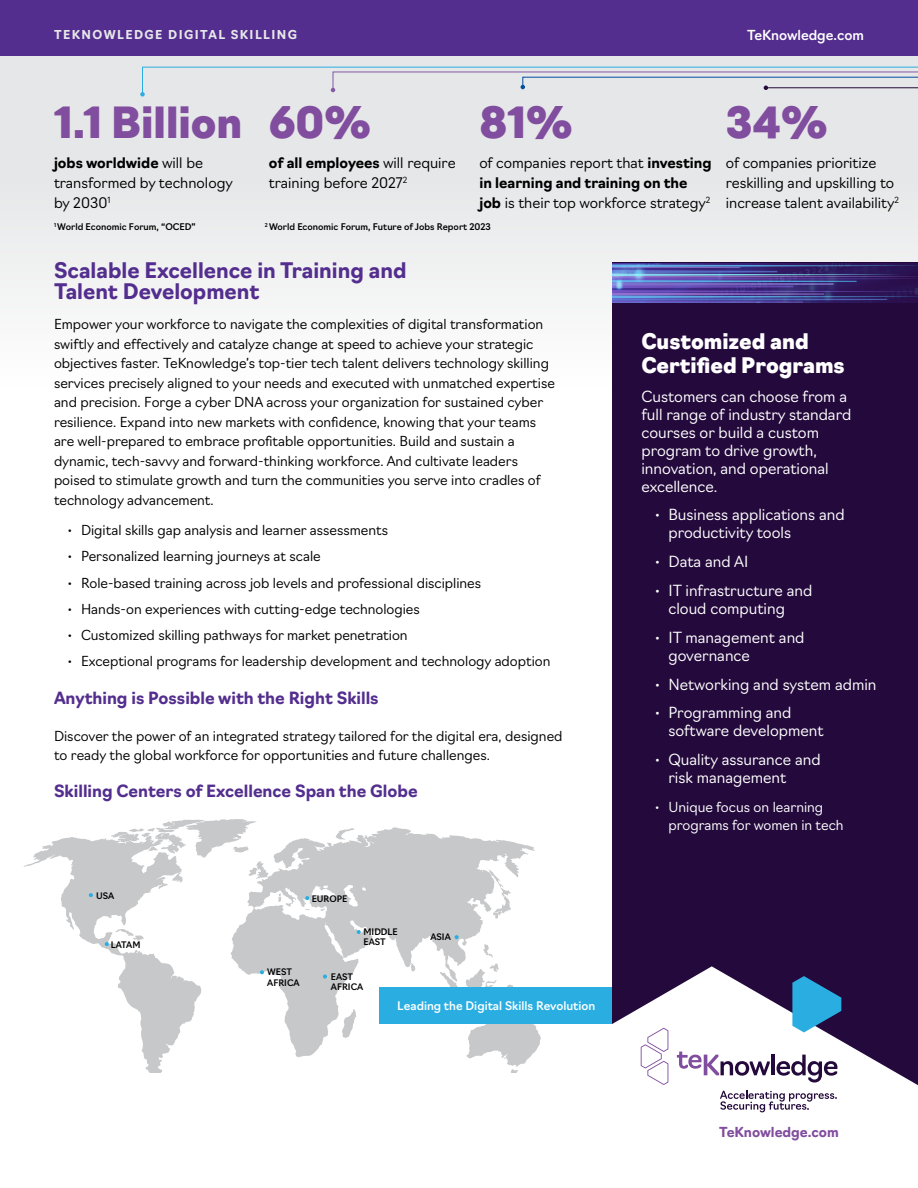
<style>
.page{position:relative;width:918px;height:1188px;background:#fff}
.page>*{position:absolute;margin:0;border:0;box-sizing:border-box;transform-origin:0 0}
.t1{font:900 42px "Navigo";color:#814d9e}
.t2{font:700 21px/21px "Navigo";color:#532e8e}
.t3{font:900 21px/24px "Navigo";color:#fff}
.t4{font:700 16.5px "Navigo";color:#532e8e}
.t5{font:300 15px/18px "Navigo";color:#fff}
.t6{font:300 14.25px/19.8px "Navigo";color:#000}
.t7{font:300 13.5px/19.5px "Navigo";color:#000}
.t8{font:300 13.5px/18px "Navigo";color:#fff}
.t9{font:500 13.5px "Navigo";color:#fff}
.t10{font:700 13.5px "Navigo";color:#814d9e}
.t11{font:700 12px "Navigo";letter-spacing:.12em;color:#e6e7e8}
.t12{font:500 11.7px "Navigo";color:#fff}
.t13{font:500 9px "Navigo";color:#000}
.t14{font:500 8.85px/10.5px "Navigo";color:#000}
.s1{font-weight:700}
</style>
<div class="page">
<div style="left:0;top:56px;width:918px;height:332px;background:linear-gradient(to bottom,#e0e1e3,#fbfbfb)"></div>
<img style="left:612px;top:263px;width:306px;height:40px">
<div style="left:612px;top:303px;width:306px;height:885px;background:#24093c"></div>
<div style="left:0;top:0;width:918px;height:56px;background:#532e8e"></div>
<svg style="left:140px;top:66px;width:778px;height:31px;background:#d7dde3"></svg>
<svg style="left:612px;top:966px;width:306px;height:222px;fill:#fff"></svg>
<svg style="left:641px;top:1028px;width:27px;height:57px;background:#f1ebf4"></svg>
<svg style="left:677px;top:1052px;width:93px;height:24px;background:#c6b9cf"></svg>
<hr style="left:771px;top:1055px;width:4px;height:20px;background:#24093c">
<svg style="left:777px;top:1055px;width:60px;height:28px"></svg>
<svg style="left:720px;top:1091px;width:117px;height:21px;background:#cbc4d0"></svg>
<svg style="left:792px;top:976px;width:49px;height:56px"></svg>
<svg style="left:268px;top:827px;width:267px;height:230px;fill:#c7c8ca"></svg>
<svg style="left:23px;top:819px;width:245px;height:253px"></svg>
<svg style="left:357px;top:930px;width:4px;height:4px"></svg>
<svg style="left:440px;top:935px;width:101px;height:137px"></svg>
<svg style="left:305px;top:896px;width:4px;height:4px"></svg>
<svg style="left:323px;top:974px;width:4px;height:5px"></svg>
<div style="left:379px;top:987px;width:233px;height:37px;background:#2aaee2"></div>
<p class="t11" style="left:54px;top:25px;width:245px">TEKNOWLEDGE DIGITAL SKILLING</p>
<p class="t9" style="left:747px;top:24px;width:118px">TeKnowledge.com</p>
<h1 class="t1" style="left:54px;top:90px;width:190px">1.1 Billion</h1>
<p class="t6" style="left:54px;top:152px;width:180px"><span class="s1">jobs worldwide</span> will be transformed by technology by 2030<sup>1</sup></p>
<h1 class="t1" style="left:269px;top:90px;width:104px">60%</h1>
<p class="t6" style="left:269px;top:152px;width:188px"><span class="s1">of all employees</span> will require training before 2027<sup>2</sup></p>
<h1 class="t1" style="left:479px;top:90px;width:95px">81%</h1>
<p class="t6" style="left:479px;top:152px;width:234px">of companies report that <span class="s1">investing in learning and training on the job</span> is their top workforce strategy<sup>2</sup></p>
<p class="t13" style="left:54px;top:220px;width:143px"><sup>1</sup> World Economic Forum, “OCED”</p>
<p class="t13" style="left:265px;top:220px;width:228px"><sup>2</sup> World Economic Forum, Future of Jobs Report 2023</p>
<h1 class="t1" style="left:726px;top:90px;width:103px">34%</h1>
<p class="t6" style="left:726px;top:152px;width:175px">of companies prioritize reskilling and upskilling to increase talent availability<sup>2</sup></p>
<h2 class="t2" style="left:54px;top:258px;width:354px">Scalable Excellence in Training and<br>Talent Development</h2>
<p class="t7" style="left:54px;top:314px;width:502px">Empower your workforce to navigate the complexities of digital transformation swiftly and effectively and catalyze change at speed to achieve your strategic objectives faster. TeKnowledge’s top-tier tech talent delivers technology skilling services precisely aligned to your needs and executed with unmatched expertise and precision. Forge a cyber DNA across your organization for sustained cyber resilience. Expand into new markets with confidence, knowing that your teams are well-prepared to embrace profitable opportunities. Build and sustain a dynamic, tech-savvy and forward-thinking workforce. And cultivate leaders poised to stimulate growth and turn the communities you serve into cradles of technology advancement.</p>
<p class="t7" style="left:68px;top:519px;width:322px">• Digital skills gap analysis and learner assessments</p>
<p class="t7" style="left:68px;top:546px;width:255px">• Personalized learning journeys at scale</p>
<p class="t7" style="left:68px;top:572px;width:415px">• Role-based training across job levels and professional disciplines</p>
<p class="t7" style="left:68px;top:598px;width:354px">• Hands-on experiences with cutting-edge technologies</p>
<p class="t7" style="left:68px;top:624px;width:342px">• Customized skilling pathways for market penetration</p>
<p class="t7" style="left:68px;top:651px;width:485px">• Exceptional programs for leadership development and technology adoption</p>
<p class="t4" style="left:54px;top:685px;width:326px">Anything is Possible with the Right Skills</p>
<p class="t7" style="left:54px;top:725px;width:510px">Discover the power of an integrated strategy tailored for the digital era, designed to ready the global workforce for opportunities and future challenges.</p>
<p class="t4" style="left:54px;top:778px;width:365px">Skilling Centers of Excellence Span the Globe</p>
<p class="t14" style="left:96px;top:889px;width:20px">USA</p>
<p class="t14" style="left:111px;top:939px;width:31px">LATAM</p>
<p class="t14" style="left:312px;top:892px;width:37px">EUROPE</p>
<p class="t14" style="left:363px;top:926px;width:36px">MIDDLE<br>EAST</p>
<p class="t14" style="left:267px;top:966px;width:34px">WEST<br>AFRICA</p>
<p class="t14" style="left:331px;top:971px;width:34px">EAST<br>AFRICA</p>
<p class="t14" style="left:430px;top:930px;width:22px">ASIA</p>
<p class="t12" style="left:397px;top:997px;width:200px">Leading the Digital Skills Revolution</p>
<h2 class="t3" style="left:641px;top:328px;width:205px">Customized and<br>Certified Programs</h2>
<p class="t5" style="left:641px;top:386px;width:211px">Customers can choose from a full range of industry standard courses or build a custom program to drive growth, innovation, and operational excellence.</p>
<p class="t5" style="left:668px;top:505px;width:178px;text-indent:-14px">• Business applications and productivity tools</p>
<p class="t5" style="left:655px;top:552px;width:95px">• Data and AI</p>
<p class="t5" style="left:668px;top:580px;width:145px;text-indent:-14px">• IT infrastructure and cloud computing</p>
<p class="t5" style="left:668px;top:627px;width:138px;text-indent:-14px">• IT management and governance</p>
<p class="t5" style="left:655px;top:674px;width:223px">• Networking and system admin</p>
<p class="t5" style="left:668px;top:703px;width:157px;text-indent:-14px">• Programming and software development</p>
<p class="t5" style="left:668px;top:750px;width:154px;text-indent:-14px">• Quality assurance and risk management</p>
<p class="t8" style="left:668px;top:797px;width:177px;text-indent:-14px">• Unique focus on learning programs for women in tech</p>
<p class="t10" style="left:719px;top:1121px;width:121px">TeKnowledge.com</p>
</div>
